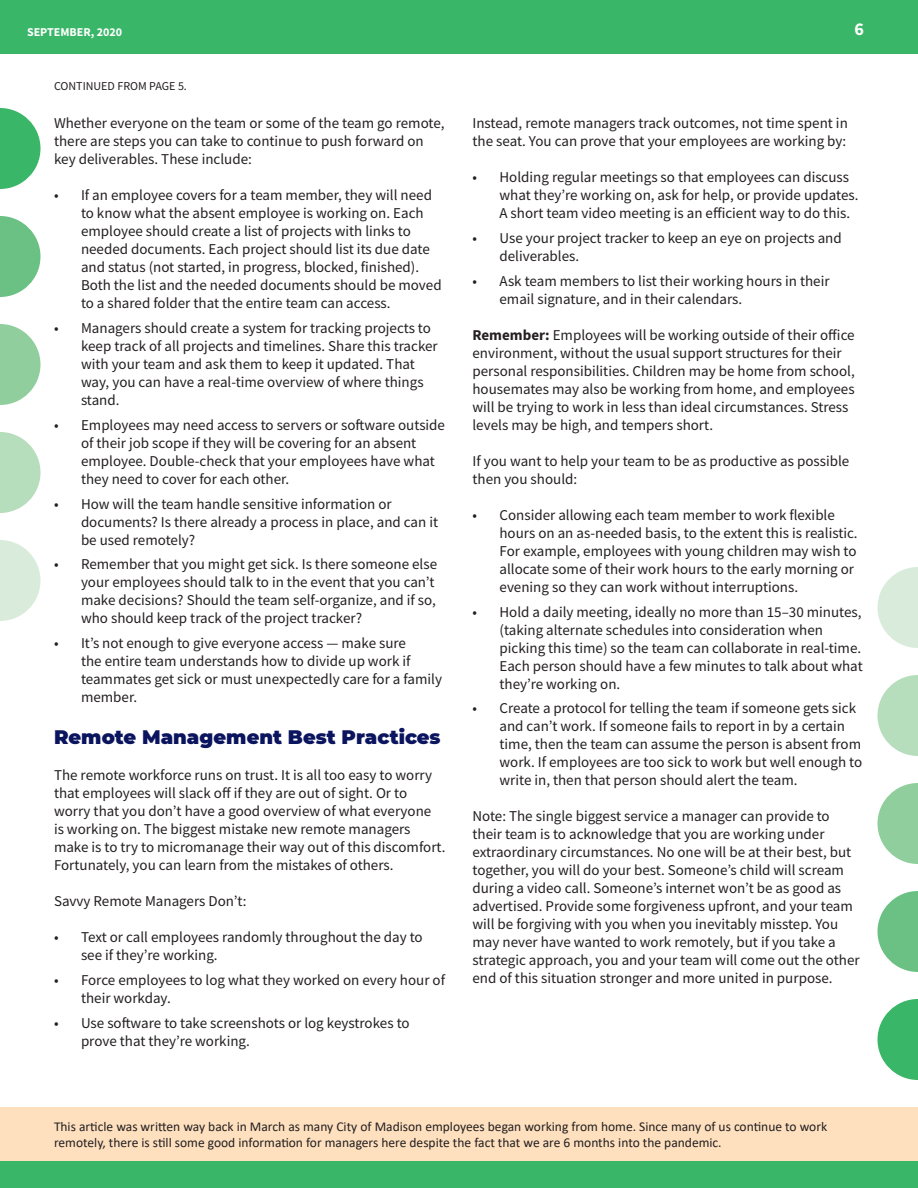
<style>
.page{position:relative;width:918px;height:1188px;background:#fff}
.page>*{position:absolute;margin:0;border:0;box-sizing:border-box;transform-origin:0 0}
.t1{font:900 19.5px "Montserrat";color:#0b145e}
.t2{font:700 18px "Source Sans Pro";color:#fff}
.t3{font:15px/18px "Source Sans Pro";color:#231f20}
.t4{font:13.5px/16.2px "Calibri";color:#231f20}
.t5{font:12px "Source Sans Pro";color:#231f20}
.t6{font:700 12px "Source Sans Pro";color:#fff}
.s1{font-weight:700}
</style>
<div class="page">
<div style="left:0;top:0;width:918px;height:54px;background:#39b667"></div>
<div style="left:0;top:1161px;width:918px;height:27px;background:#39b667"></div>
<svg style="left:0;top:108px;width:40px;height:81px"></svg>
<svg style="left:0;top:216px;width:40px;height:81px"></svg>
<svg style="left:0;top:324px;width:40px;height:81px"></svg>
<svg style="left:0;top:432px;width:40px;height:81px"></svg>
<svg style="left:0;top:540px;width:40px;height:81px"></svg>
<svg style="left:878px;top:999px;width:40px;height:81px"></svg>
<svg style="left:878px;top:891px;width:40px;height:81px"></svg>
<svg style="left:878px;top:783px;width:40px;height:81px"></svg>
<svg style="left:878px;top:675px;width:40px;height:81px"></svg>
<svg style="left:878px;top:567px;width:40px;height:81px"></svg>
<div style="left:0;top:1107px;width:918px;height:54px;background:#fee0bf"></div>
<p class="t6" style="left:27px;top:24px;width:97px">SEPTEMBER, 2020</p>
<p class="t2" style="left:854px;top:17px;width:11px">6</p>
<p class="t5" style="left:54px;top:78px;width:134px">CONTINUED FROM PAGE 5.</p>
<p class="t3" style="left:54px;top:114px;width:392px">Whether everyone on the team or some of the team go remote, there are steps you can take to continue to push forward on key deliverables. These include:</p>
<p class="t3" style="left:81px;top:186px;width:362px;text-indent:-27px">• If an employee covers for a team member, they will need to know what the absent employee is working on. Each employee should create a list of projects with links to needed documents. Each project should list its due date and status (not started, in progress, blocked, finished).<br>Both the list and the needed documents should be moved to a shared folder that the entire team can access.</p>
<p class="t3" style="left:81px;top:319px;width:358px;text-indent:-27px">• Managers should create a system for tracking projects to keep track of all projects and timelines. Share this tracker with your team and ask them to keep it updated. That way, you can have a real-time overview of where things stand.</p>
<p class="t3" style="left:81px;top:416px;width:366px;text-indent:-27px">• Employees may need access to servers or software outside of their job scope if they will be covering for an absent employee. Double-check that your employees have what they need to cover for each other.</p>
<p class="t3" style="left:81px;top:494px;width:359px;text-indent:-27px">• How will the team handle sensitive information or documents? Is there already a process in place, and can it be used remotely?</p>
<p class="t3" style="left:81px;top:555px;width:358px;text-indent:-27px">• Remember that you might get sick. Is there someone else your employees should talk to in the event that you can’t make decisions? Should the team self-organize, and if so, who should keep track of the project tracker?</p>
<p class="t3" style="left:81px;top:634px;width:363px;text-indent:-27px">• It’s not enough to give everyone access — make sure<br>the entire team understands how to divide up work if teammates get sick or must unexpectedly care for a family member.</p>
<h1 class="t1" style="left:54px;top:722px;width:388px">Remote Management Best Practices</h1>
<p class="t3" style="left:54px;top:766px;width:393px">The remote workforce runs on trust. It is all too easy to worry that employees will slack off if they are out of sight. Or to worry that you don’t have a good overview of what everyone<br>is working on. The biggest mistake new remote managers make is to try to micromanage their way out of this discomfort.<br>Fortunately, you can learn from the mistakes of others.</p>
<p class="t3" style="left:54px;top:892px;width:194px">Savvy Remote Managers Don’t:</p>
<p class="t3" style="left:81px;top:928px;width:343px;text-indent:-27px">• Text or call employees randomly throughout the day to see if they’re working.</p>
<p class="t3" style="left:81px;top:971px;width:366px;text-indent:-27px">• Force employees to log what they worked on every hour of their workday.</p>
<p class="t3" style="left:81px;top:1013px;width:330px;text-indent:-27px">• Use software to take screenshots or log keystrokes to prove that they’re working.</p>
<p class="t3" style="left:472px;top:114px;width:377px">Instead, remote managers track outcomes, not time spent in the seat. You can prove that your employees are working by:</p>
<p class="t3" style="left:500px;top:168px;width:361px;text-indent:-27px">• Holding regular meetings so that employees can discuss what they’re working on, ask for help, or provide updates.<br>A short team video meeting is an efficient way to do this.</p>
<p class="t3" style="left:500px;top:229px;width:344px;text-indent:-27px">• Use your project tracker to keep an eye on projects and deliverables.</p>
<p class="t3" style="left:500px;top:272px;width:332px;text-indent:-27px">• Ask team members to list their working hours in their email signature, and in their calendars.</p>
<p class="t3" style="left:472px;top:326px;width:384px"><span class="s1">Remember:</span> Employees will be working outside of their office environment, without the usual support structures for their personal responsibilities. Children may be home from school, housemates may also be working from home, and employees will be trying to work in less than ideal circumstances. Stress levels may be high, and tempers short.</p>
<p class="t3" style="left:472px;top:452px;width:378px">If you want to help your team to be as productive as possible then you should:</p>
<p class="t3" style="left:500px;top:506px;width:360px;text-indent:-27px">• Consider allowing each team member to work flexible hours on an as-needed basis, to the extent this is realistic.<br>For example, employees with young children may wish to allocate some of their work hours to the early morning or evening so they can work without interruptions.</p>
<p class="t3" style="left:500px;top:602px;width:365px;text-indent:-27px">• Hold a daily meeting, ideally no more than 15–30 minutes, (taking alternate schedules into consideration when picking this time) so the team can collaborate in real-time.<br>Each person should have a few minutes to talk about what they’re working on.</p>
<p class="t3" style="left:500px;top:699px;width:364px;text-indent:-27px">• Create a protocol for telling the team if someone gets sick and can’t work. If someone fails to report in by a certain time, then the team can assume the person is absent from work. If employees are too sick to work but well enough to write in, then that person should alert the team.</p>
<p class="t3" style="left:472px;top:807px;width:389px">Note: The single biggest service a manager can provide to their team is to acknowledge that you are working under extraordinary circumstances. No one will be at their best, but together, you will do your best. Someone’s child will scream during a video call. Someone’s internet won’t be as good as advertised. Provide some forgiveness upfront, and your team will be forgiving with you when you inevitably misstep. You may never have wanted to work remotely, but if you take a strategic approach, you and your team will come out the other end of this situation stronger and more united in purpose.</p>
<p class="t4" style="left:54px;top:1118px;width:775px">This article was written way back in March as many City of Madison employees began working from home. Since many of us continue to work remotely, there is still some good information for managers here despite the fact that we are 6 months into the pandemic.</p>
</div>
